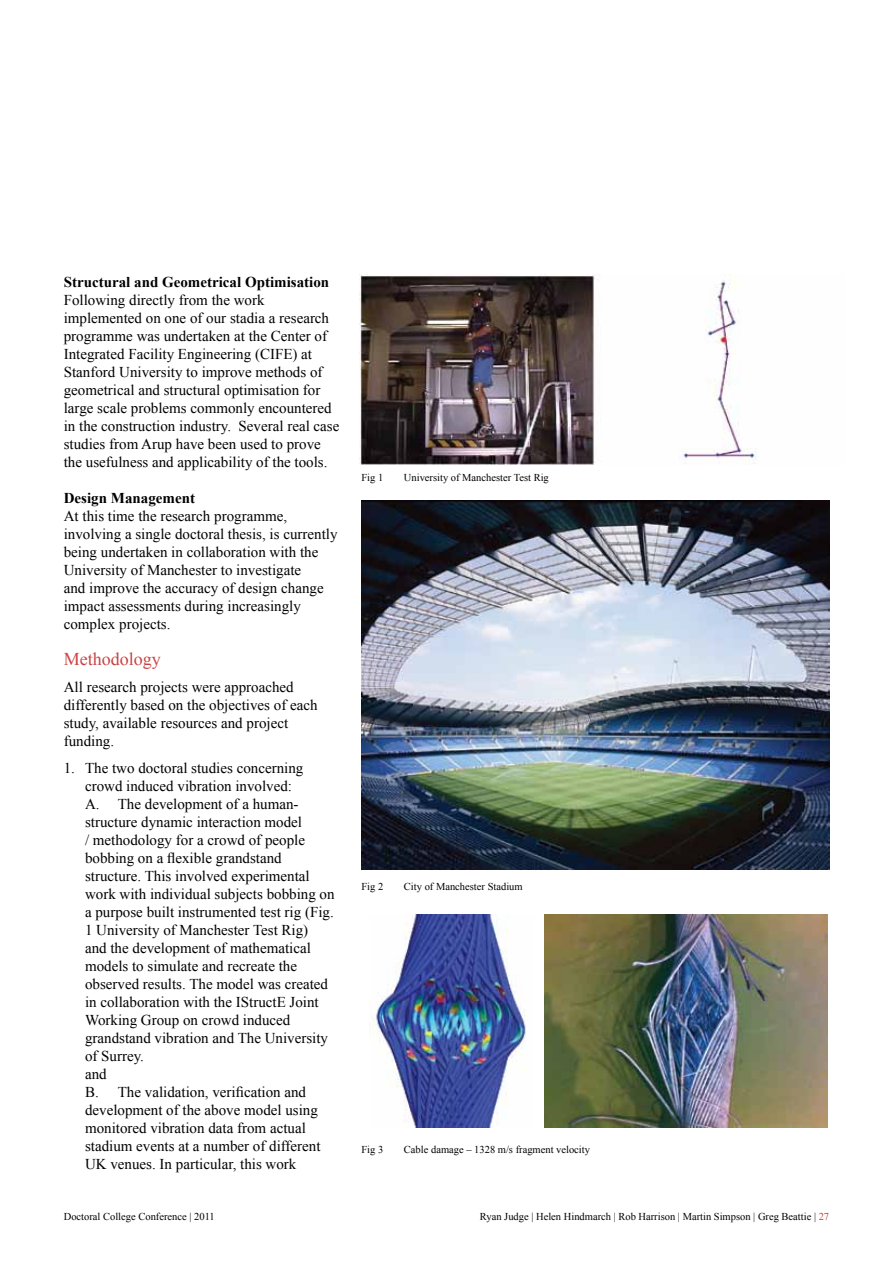
<style>
.page{position:relative;width:893px;height:1263px;background:#fff}
.page>*{position:absolute;margin:0;border:0;box-sizing:border-box;transform-origin:0 0}
.t1{font:18px "Times New Roman";color:#ca4242}
.t2{font:15px/18px "Times New Roman";color:#000}
.t3{font:700 15px "Times New Roman";color:#000}
.t4{font:10.5px "Times New Roman";color:#000}
.s1{color:#ca4242}
</style>
<div class="page">
<img style="left:359px;top:274px;width:398px;height:191px">
<img style="left:361px;top:501px;width:468px;height:369px">
<img style="left:371px;top:915px;width:155px;height:212px">
<img style="left:545px;top:915px;width:283px;height:212px">
<p class="t3" style="left:64px;top:272px;width:267px">Structural and Geometrical Optimisation</p>
<p class="t2" style="left:64px;top:291px;width:277px">Following directly from the work implemented on one of our stadia a research programme was undertaken at the Center of Integrated Facility Engineering (CIFE) at Stanford University to improve methods of geometrical and structural optimisation for large scale problems commonly encountered in the construction industry. Several real case studies from Arup have been used to prove the usefulness and applicability of the tools.</p>
<p class="t3" style="left:64px;top:488px;width:133px">Design Management</p>
<p class="t2" style="left:64px;top:507px;width:275px">At this time the research programme, involving a single doctoral thesis, is currently being undertaken in collaboration with the University of Manchester to investigate<br>and improve the accuracy of design change impact assessments during increasingly complex projects.</p>
<p class="t1" style="left:64px;top:647px;width:99px">Methodology</p>
<p class="t2" style="left:64px;top:678px;width:255px">All research projects were approached differently based on the objectives of each study, available resources and project funding.</p>
<p class="t2" style="left:85px;top:759px;width:251px;text-indent:-21px">1. The two doctoral studies concerning crowd induced vibration involved:<br>A. The development of a human&shy;structure dynamic interaction model<br>/ methodology for a crowd of people bobbing on a flexible grandstand structure. This involved experimental work with individual subjects bobbing on a purpose built instrumented test rig (Fig.<br>1 University of Manchester Test Rig)<br>and the development of mathematical models to simulate and recreate the observed results. The model was created in collaboration with the IStructE Joint Working Group on crowd induced grandstand vibration and The University of Surrey.<br>and<br>B. The validation, verification and development of the above model using monitored vibration data from actual stadium events at a number of different UK venues. In particular, this work</p>
<p class="t4" style="left:64px;top:1209px;width:152px">Doctoral College Conference | 2011</p>
<p class="t4" style="left:361px;top:470px;width:23px">Fig 1</p>
<p class="t4" style="left:404px;top:470px;width:146px">University of Manchester Test Rig</p>
<p class="t4" style="left:361px;top:880px;width:23px">Fig 2</p>
<p class="t4" style="left:404px;top:880px;width:120px">City of Manchester Stadium</p>
<p class="t4" style="left:361px;top:1143px;width:23px">Fig 3</p>
<p class="t4" style="left:404px;top:1143px;width:188px">Cable damage – 1328 m/s fragment velocity</p>
<p class="t4" style="left:480px;top:1209px;width:351px">Ryan Judge | Helen Hindmarch | Rob Harrison | Martin Simpson | Greg Beattie | <span class="s1">27</span></p>
</div>
